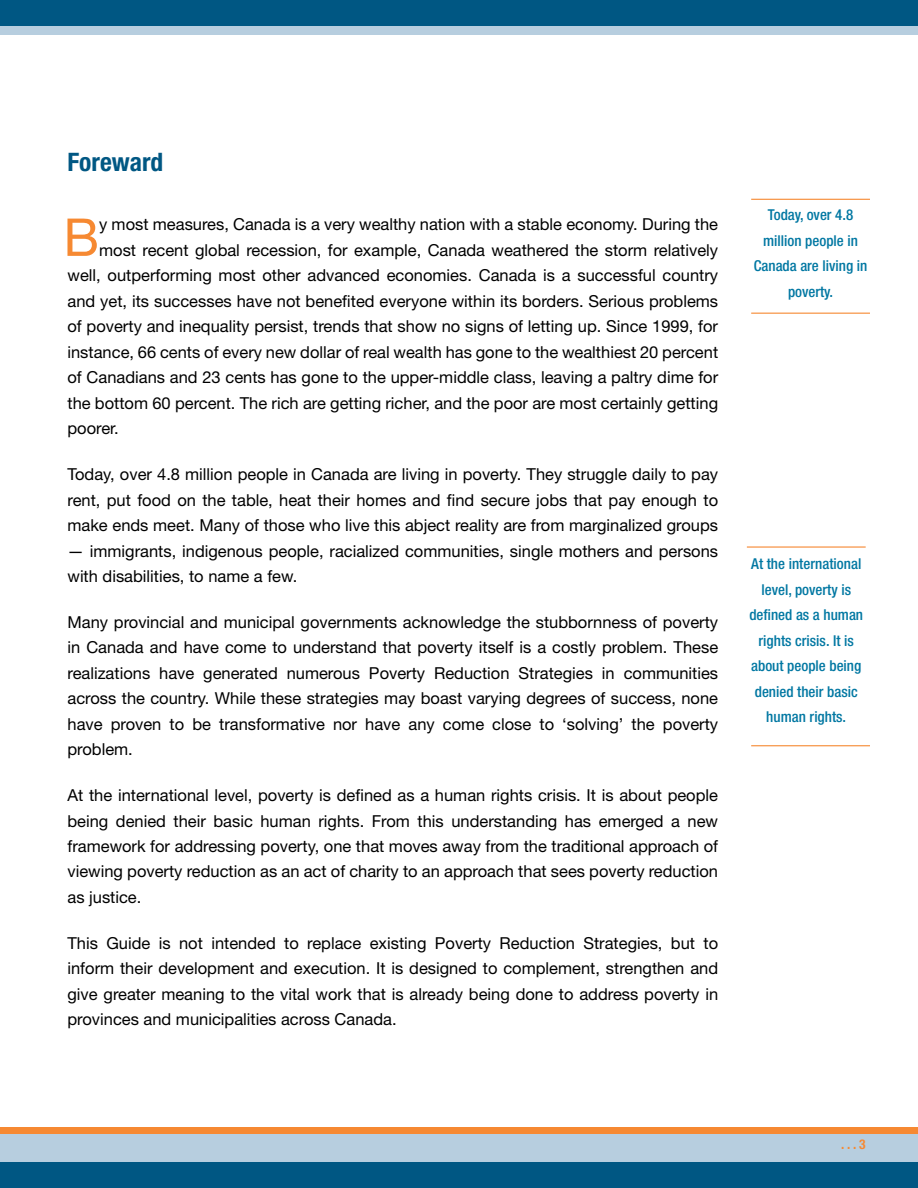
<style>
.page{position:relative;width:918px;height:1188px;background:#fff}
.page>*{position:absolute;margin:0;border:0;box-sizing:border-box;transform-origin:0 0}
.t1{font:52.2px "Helvetica Neue";color:#f68932}
.t2{font:700 condensed 25.5px "Helvetica Neue";color:#005783}
.t3{font:16.5px/25.5px "Helvetica Neue";color:#000;text-align:justify}
.t4{font:500 condensed 15px/25.5px "Helvetica Neue";color:#0077a2;text-align:center}
.t5{font:700 condensed 13.5px "Helvetica Neue";color:#f68932}
</style>
<div class="page">
<hr style="left:751px;top:199px;width:119px;height:1px;background:#f68932">
<hr style="left:751px;top:313px;width:119px;height:1px;background:#f68932">
<hr style="left:747px;top:546px;width:119px;height:2px;background:#f68932">
<hr style="left:751px;top:745px;width:119px;height:1px;background:#f68932">
<div style="left:0;top:1127px;width:918px;height:29px;background:#f68932"></div>
<div style="left:0;top:1134px;width:918px;height:30px;background:#b7cedf"></div>
<div style="left:0;top:5px;width:918px;height:30px;background:#b7cedf"></div>
<div style="left:0;top:1162px;width:918px;height:26px;background:#005783"></div>
<div style="left:0;top:0;width:918px;height:26px;background:#005783"></div>
<h2 class="t2" style="left:68px;top:147px;width:97px">Foreward</h2>
<h1 class="t1" style="left:63px;top:206px;width:37px">B</h1>
<p class="t3" style="left:99px;top:212px;width:620px">y most measures, Canada is a very wealthy nation with a stable economy. During the</p>
<p class="t3" style="left:99px;top:237px;width:620px">most recent global recession, for example, Canada weathered the storm relatively</p>
<p class="t3" style="left:67px;top:263px;width:652px">well, outperforming most other advanced economies. Canada is a successful country</p>
<p class="t3" style="left:67px;top:288px;width:652px">and yet, its successes have not benefited everyone within its borders. Serious problems</p>
<p class="t3" style="left:67px;top:314px;width:652px">of poverty and inequality persist, trends that show no signs of letting up. Since 1999, for</p>
<p class="t3" style="left:67px;top:339px;width:652px">instance, 66 cents of every new dollar of real wealth has gone to the wealthiest 20 percent</p>
<p class="t3" style="left:67px;top:364px;width:652px">of Canadians and 23 cents has gone to the upper-middle class, leaving a paltry dime for</p>
<p class="t3" style="left:67px;top:390px;width:652px">the bottom 60 percent. The rich are getting richer, and the poor are most certainly getting</p>
<p class="t3" style="left:67px;top:415px;width:53px">poorer.</p>
<p class="t3" style="left:67px;top:461px;width:652px">Today, over 4.8 million people in Canada are living in poverty. They struggle daily to pay rent, put food on the table, heat their homes and find secure jobs that pay enough to make ends meet. Many of those who live this abject reality are from marginalized groups</p>
<p class="t3" style="left:67px;top:538px;width:652px">— immigrants, indigenous people, racialized communities, single mothers and persons with disabilities, to name a few.</p>
<p class="t3" style="left:67px;top:609px;width:652px">Many provincial and municipal governments acknowledge the stubbornness of poverty in Canada and have come to understand that poverty itself is a costly problem. These realizations have generated numerous Poverty Reduction Strategies in communities across the country. While these strategies may boast varying degrees of success, none have proven to be transformative nor have any come close to ‘solving’ the poverty problem.</p>
<p class="t3" style="left:67px;top:782px;width:652px">At the international level, poverty is defined as a human rights crisis. It is about people being denied their basic human rights. From this understanding has emerged a new framework for addressing poverty, one that moves away from the traditional approach of viewing poverty reduction as an act of charity to an approach that sees poverty reduction as justice.</p>
<p class="t3" style="left:67px;top:930px;width:652px">This Guide is not intended to replace existing Poverty Reduction Strategies, but to inform their development and execution. It is designed to complement, strengthen and give greater meaning to the vital work that is already being done to address poverty in provinces and municipalities across Canada.</p>
<p class="t4" style="left:754px;top:202px;width:115px">Today, over 4.8 million people in<br>Canada are living in poverty.</p>
<p class="t4" style="left:749px;top:551px;width:115px">At the international level, poverty is defined as a human rights crisis. It is about people being denied their basic human rights.</p>
<p class="t5" style="left:841px;top:1136px;width:26px">. . . 3</p>
</div>
